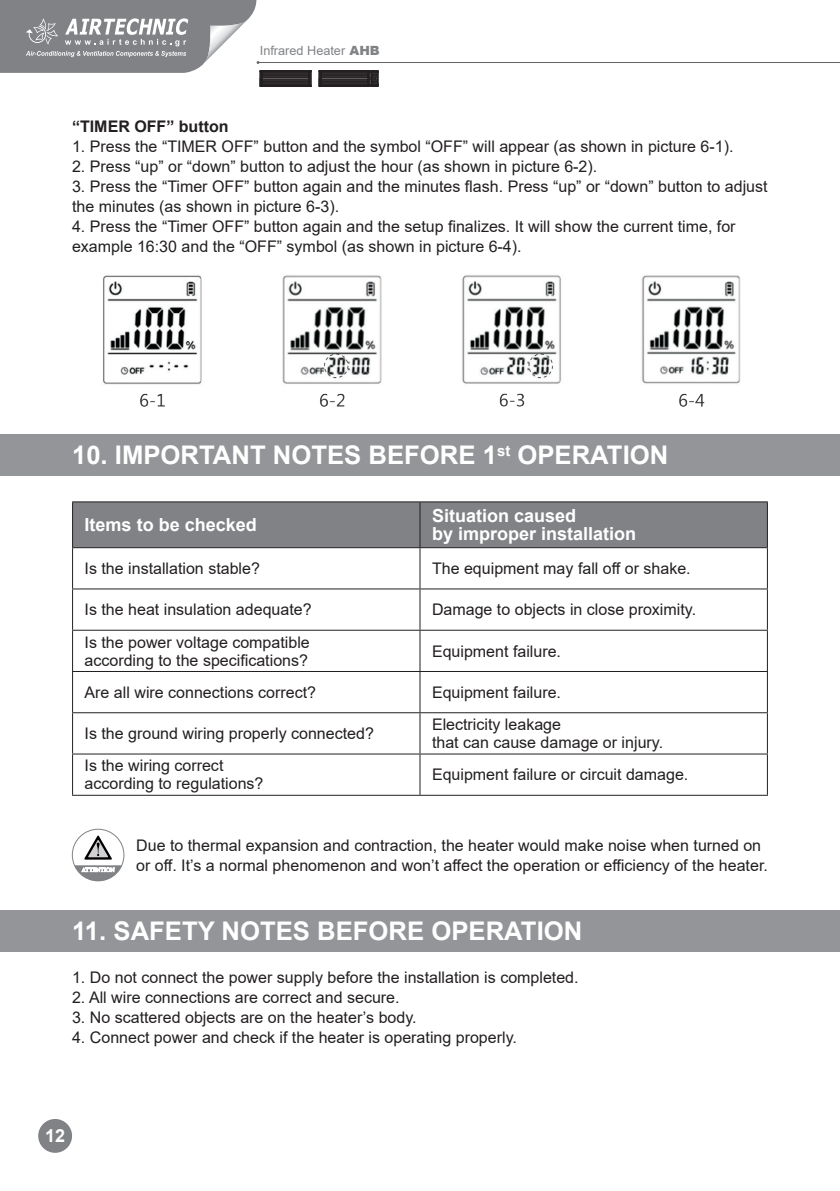
<style>
.page{position:relative;width:840px;height:1191px;background:#fff}
.page>*{position:absolute;margin:0;border:0;box-sizing:border-box;transform-origin:0 0}
.t1{font:700 25.6px "Arial";color:#fff}
.t2{font:700 18px "Arial";color:#fff}
.t3{font:16px/20px "Arial";color:#231f20}
.t4{font:700 16px "Arial";color:#231f20}
.t5{font:12.6px "Arial";color:#808285}
.s1{font-weight:900}
</style>
<div class="page">
<div style="left:38px;top:1119px;width:34px;height:33px;background:#808285;border-radius:50%"></div>
<hr style="left:258px;top:62px;width:581px;height:1px;background:#636366">
<hr style="left:319px;top:86px;width:50px;height:1px;background:#231f20">
<hr style="left:319px;top:70px;width:50px;height:1px;background:#231f20">
<div style="left:321px;top:79px;width:47px;height:1px;border:1px solid #231f20"></div>
<div style="left:321px;top:80px;width:47px;height:1px;border:1px solid #231f20"></div>
<div style="left:321px;top:77px;width:47px;height:1px;border:1px solid #231f20"></div>
<div style="left:321px;top:81px;width:47px;height:1px;border:1px solid #231f20"></div>
<div style="left:321px;top:76px;width:47px;height:1px;border:1px solid #231f20"></div>
<div style="left:321px;top:75px;width:47px;height:1px;border:1px solid #231f20"></div>
<div style="left:321px;top:82px;width:47px;height:1px;border:1px solid #231f20"></div>
<div style="left:321px;top:83px;width:47px;height:1px;border:1px solid #231f20"></div>
<div style="left:321px;top:74px;width:47px;height:1px;border:1px solid #231f20"></div>
<div style="left:321px;top:84px;width:47px;height:1px;border:1px solid #231f20"></div>
<div style="left:321px;top:73px;width:47px;height:1px;border:1px solid #231f20"></div>
<div style="left:321px;top:72px;width:47px;height:1px;border:1px solid #231f20"></div>
<hr style="left:321px;top:85px;width:47px;height:1px;background:#231f20">
<hr style="left:321px;top:71px;width:47px;height:1px;background:#231f20">
<svg style="left:318px;top:70px;width:4px;height:17px"></svg>
<svg style="left:367px;top:70px;width:12px;height:17px"></svg>
<hr style="left:260px;top:86px;width:50px;height:1px;background:#231f20">
<hr style="left:260px;top:70px;width:50px;height:1px;background:#231f20">
<div style="left:262px;top:78px;width:47px;height:1px;border:1px solid #231f20"></div>
<div style="left:262px;top:79px;width:47px;height:1px;border:1px solid #231f20"></div>
<div style="left:262px;top:80px;width:47px;height:1px;border:1px solid #231f20"></div>
<div style="left:262px;top:77px;width:47px;height:1px;border:1px solid #231f20"></div>
<div style="left:262px;top:81px;width:47px;height:1px;border:1px solid #231f20"></div>
<div style="left:262px;top:76px;width:47px;height:1px;border:1px solid #231f20"></div>
<div style="left:262px;top:75px;width:47px;height:1px;border:1px solid #231f20"></div>
<div style="left:262px;top:82px;width:47px;height:1px;border:1px solid #231f20"></div>
<div style="left:262px;top:83px;width:47px;height:1px;border:1px solid #231f20"></div>
<div style="left:262px;top:74px;width:47px;height:1px;border:1px solid #231f20"></div>
<div style="left:262px;top:84px;width:47px;height:1px;border:1px solid #231f20"></div>
<div style="left:262px;top:73px;width:47px;height:1px;border:1px solid #231f20"></div>
<div style="left:262px;top:72px;width:47px;height:1px;border:1px solid #231f20"></div>
<hr style="left:262px;top:85px;width:47px;height:1px;background:#231f20">
<hr style="left:262px;top:71px;width:47px;height:1px;background:#231f20">
<svg style="left:308px;top:70px;width:4px;height:17px"></svg>
<svg style="left:0;top:0;width:263px;height:87px"></svg>
<img style="left:103px;top:275px;width:638px;height:132px">
<div style="left:0;top:434px;width:839px;height:42px;background:#939598"></div>
<div style="left:73px;top:502px;width:693px;height:45px;background:#808285"></div>
<hr style="left:72px;top:548px;width:1px;height:40px;background:#231f20">
<hr style="left:419px;top:548px;width:1px;height:40px;background:#231f20">
<hr style="left:766px;top:548px;width:1px;height:40px;background:#231f20">
<hr style="left:72px;top:588px;width:348px;height:1px;background:#231f20">
<hr style="left:72px;top:589px;width:1px;height:40px;background:#231f20">
<hr style="left:420px;top:588px;width:347px;height:1px;background:#231f20">
<hr style="left:419px;top:589px;width:1px;height:40px;background:#231f20">
<hr style="left:766px;top:589px;width:1px;height:40px;background:#231f20">
<hr style="left:72px;top:629px;width:348px;height:1px;background:#231f20">
<hr style="left:72px;top:630px;width:1px;height:41px;background:#231f20">
<hr style="left:420px;top:629px;width:347px;height:1px;background:#231f20">
<hr style="left:419px;top:630px;width:1px;height:41px;background:#231f20">
<hr style="left:766px;top:630px;width:1px;height:41px;background:#231f20">
<hr style="left:72px;top:671px;width:348px;height:1px;background:#231f20">
<hr style="left:72px;top:672px;width:1px;height:40px;background:#231f20">
<hr style="left:420px;top:671px;width:347px;height:1px;background:#231f20">
<hr style="left:419px;top:672px;width:1px;height:40px;background:#231f20">
<hr style="left:766px;top:672px;width:1px;height:40px;background:#231f20">
<hr style="left:72px;top:712px;width:348px;height:1px;background:#231f20">
<hr style="left:72px;top:713px;width:1px;height:40px;background:#231f20">
<hr style="left:420px;top:712px;width:347px;height:1px;background:#231f20">
<hr style="left:419px;top:713px;width:1px;height:40px;background:#231f20">
<hr style="left:766px;top:713px;width:1px;height:40px;background:#231f20">
<hr style="left:72px;top:753px;width:348px;height:1px;background:#231f20">
<hr style="left:72px;top:754px;width:1px;height:40px;background:#231f20">
<hr style="left:420px;top:753px;width:347px;height:1px;background:#231f20">
<hr style="left:419px;top:754px;width:1px;height:40px;background:#231f20">
<hr style="left:766px;top:754px;width:1px;height:40px;background:#231f20">
<hr style="left:72px;top:794px;width:348px;height:1px;background:#231f20">
<hr style="left:420px;top:794px;width:347px;height:1px;background:#231f20">
<hr style="left:419px;top:502px;width:1px;height:45px;background:#231f20">
<hr style="left:766px;top:502px;width:1px;height:45px;background:#231f20">
<hr style="left:72px;top:547px;width:348px;height:1px;background:#231f20">
<hr style="left:420px;top:547px;width:347px;height:1px;background:#231f20">
<hr style="left:72px;top:501px;width:348px;height:1px;background:#231f20">
<hr style="left:72px;top:502px;width:1px;height:45px;background:#231f20">
<hr style="left:420px;top:501px;width:347px;height:1px;background:#231f20">
<div style="left:72px;top:829px;width:52px;height:52px;border:1px solid #808285;border-radius:50%"></div>
<svg style="left:84px;top:835px;width:28px;height:24px"></svg>
<svg style="left:74px;top:865px;width:48px;height:16px"></svg>
<div style="left:0;top:910px;width:839px;height:42px;background:#939598"></div>
<p class="t5" style="left:260px;top:41px;width:121px">Infrared Heater <span class="s1">AHB</span></p>
<p class="t4" style="left:72px;top:115px;width:158px">“TIMER OFF” button</p>
<p class="t3" style="left:72px;top:136px;width:662px">1. Press the “TIMER OFF” button and the symbol “OFF” will appear (as shown in picture 6-1).</p>
<p class="t3" style="left:72px;top:156px;width:526px">2. Press “up” or “down” button to adjust the hour (as shown in picture 6-2).</p>
<p class="t3" style="left:72px;top:176px;width:696px">3. Press the “Timer OFF” button again and the minutes flash. Press “up” or “down” button to adjust the minutes (as shown in picture 6-3).</p>
<p class="t3" style="left:72px;top:216px;width:664px">4. Press the “Timer OFF” button again and the setup finalizes. It will show the current time, for example 16:30 and the “OFF” symbol (as shown in picture 6-4).</p>
<p class="t1" style="left:72px;top:437px;width:597px">10. IMPORTANT NOTES BEFORE 1<sup>st</sup> OPERATION</p>
<p class="t2" style="left:84px;top:512px;width:174px">Items to be checked</p>
<p class="t2" style="left:432px;top:503px;width:146px">Situation caused</p>
<p class="t2" style="left:432px;top:521px;width:206px">by improper installation</p>
<p class="t3" style="left:84px;top:558px;width:177px">Is the installation stable?</p>
<p class="t3" style="left:432px;top:558px;width:260px">The equipment may fall off or shake.</p>
<p class="t3" style="left:84px;top:599px;width:228px">Is the heat insulation adequate?</p>
<p class="t3" style="left:432px;top:599px;width:265px">Damage to objects in close proximity.</p>
<p class="t3" style="left:84px;top:632px;width:226px">Is the power voltage compatible</p>
<p class="t3" style="left:84px;top:650px;width:225px">according to the specifications?</p>
<p class="t3" style="left:432px;top:641px;width:130px">Equipment failure.</p>
<p class="t3" style="left:84px;top:682px;width:233px">Are all wire connections correct?</p>
<p class="t3" style="left:432px;top:682px;width:130px">Equipment failure.</p>
<p class="t3" style="left:84px;top:723px;width:291px">Is the ground wiring properly connected?</p>
<p class="t3" style="left:432px;top:714px;width:130px">Electricity leakage</p>
<p class="t3" style="left:432px;top:732px;width:232px">that can cause damage or injury.</p>
<p class="t3" style="left:84px;top:755px;width:140px">Is the wiring correct</p>
<p class="t3" style="left:84px;top:773px;width:180px">according to regulations?</p>
<p class="t3" style="left:432px;top:764px;width:258px">Equipment failure or circuit damage.</p>
<p class="t3" style="left:136px;top:835px;width:633px">Due to thermal expansion and contraction, the heater would make noise when turned on or off. It’s a normal phenomenon and won’t affect the operation or efficiency of the heater.</p>
<p class="t1" style="left:72px;top:913px;width:511px">11. SAFETY NOTES BEFORE OPERATION</p>
<p class="t3" style="left:72px;top:967px;width:508px">1. Do not connect the power supply before the installation is completed.</p>
<p class="t3" style="left:72px;top:987px;width:329px">2. All wire connections are correct and secure.</p>
<p class="t3" style="left:72px;top:1007px;width:346px">3. No scattered objects are on the heater’s body.</p>
<p class="t3" style="left:72px;top:1027px;width:446px">4. Connect power and check if the heater is operating properly.</p>
<p class="t2" style="left:45px;top:1123px;width:22px">12</p>
</div>
